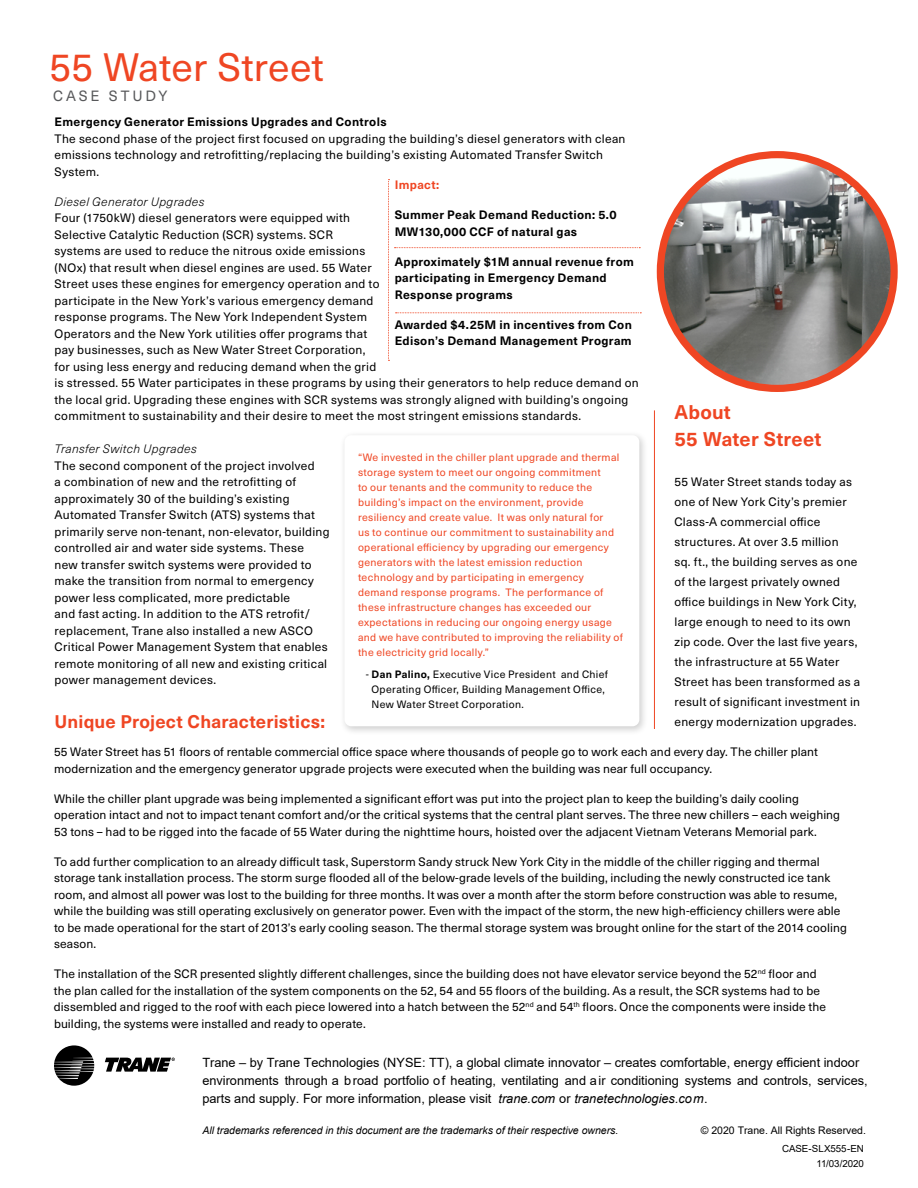
<style>
.page{position:relative;width:918px;height:1188px;background:#fff}
.page>*{position:absolute;margin:0;border:0;box-sizing:border-box;transform-origin:0 0}
.t1{font:39px "Neue Haas Unica W1 G";color:#ef4623}
.t2{font:700 19.5px/26.8px "Neue Haas Unica W1 G";letter-spacing:.015em;color:#ef4623}
.t3{font:700 18px "Neue Haas Unica W1 G";letter-spacing:.01em;color:#ef4623}
.t4{font:14.55px "Neue Haas Unica W1 G";letter-spacing:.195em;color:#58595b}
.t5{font:12.75px/18px "Arial";color:#000}
.t6{font:12px/16.5px "Neue Haas Unica W1 G";letter-spacing:.02em;color:#000}
.t7{font:700 12px/16.5px "Neue Haas Unica W1 G";letter-spacing:.03em;color:#000}
.t8{font:italic 300 12px "Neue Haas Unica W1 G";letter-spacing:.025em;color:#000}
.t9{font:700 12px "Neue Haas Unica W1 G";letter-spacing:.025em;color:#ef4623}
.t10{font:10.5px/15px "Neue Haas Unica W1 G";letter-spacing:.03em;color:#ef4623}
.t11{font:10.5px/15px "Neue Haas Unica W1 G";letter-spacing:.03em;color:#000}
.t12{font:italic 10.5px "Arial";color:#000}
.t13{font:10.5px "Arial";color:#000}
.t14{font:9.75px/15px "Arial";letter-spacing:-.005em;color:#000;text-align:right}
.s1{font-weight:700}
.s2{font-style:italic}
</style>
<div class="page">
<hr style="left:654px;top:410px;width:1px;height:319px;background:#ef4623">
<img style="left:660px;top:155px;width:234px;height:233px;border-radius:117px">
<div style="left:657px;top:151px;width:241px;height:241px;border:7px solid #ef4623;border-radius:50%"></div>
<svg style="left:54px;top:1045px;width:40px;height:41px"></svg>
<svg style="left:105px;top:1058px;width:70px;height:14px"></svg>
<svg style="left:388px;top:179px;width:253px;height:182px"></svg>
<div style="left:340px;top:431px;width:309px;height:305px;background:#000;opacity:.2"></div>
<div style="left:345px;top:435px;width:294px;height:291px;background:#fff;border-radius:7px"></div>
<h1 class="t1" style="left:50px;top:38px;width:276px">55 Water Street</h1>
<p class="t4" style="left:53px;top:86px;width:116px">CASE STUDY</p>
<p class="t7" style="left:55px;top:113px;width:334px">Emergency Generator Emissions Upgrades and Controls</p>
<p class="t6" style="left:55px;top:130px;width:573px">The second phase of the project first focused on upgrading the building’s diesel generators with clean emissions technology and retrofitting/replacing the building’s existing Automated Transfer Switch<br>System.</p>
<p class="t8" style="left:55px;top:193px;width:151px">Diesel Generator Upgrades</p>
<p class="t6" style="left:55px;top:209px;width:586px">Four (1750kW) diesel generators were equipped with<br>Selective Catalytic Reduction (SCR) systems. SCR<br>systems are used to reduce the nitrous oxide emissions<br>(NOx) that result when diesel engines are used. 55 Water<br>Street uses these engines for emergency operation and to<br>participate in the New York’s various emergency demand<br>response programs. The New York Independent System<br>Operators and the New York utilities offer programs that<br>pay businesses, such as New Water Street Corporation,<br>for using less energy and reducing demand when the grid<br>is stressed. 55 Water participates in these programs by using their generators to help reduce demand on the local grid. Upgrading these engines with SCR systems was strongly aligned with building’s ongoing commitment to sustainability and their desire to meet the most stringent emissions standards.</p>
<p class="t8" style="left:55px;top:440px;width:144px">Transfer Switch Upgrades</p>
<p class="t6" style="left:55px;top:457px;width:277px">The second component of the project involved<br>a combination of new and the retrofitting of approximately 30 of the building’s existing Automated Transfer Switch (ATS) systems that primarily serve non-tenant, non-elevator, building controlled air and water side systems. These new transfer switch systems were provided to make the transition from normal to emergency power less complicated, more predictable<br>and fast acting. In addition to the ATS retrofit/ replacement, Trane also installed a new ASCO Critical Power Management System that enables remote monitoring of all new and existing critical power management devices.</p>
<h3 class="t3" style="left:55px;top:708px;width:272px">Unique Project Characteristics:</h3>
<p class="t6" style="left:54px;top:743px;width:766px">55 Water Street has 51 floors of rentable commercial office space where thousands of people go to work each and every day. The chiller plant modernization and the emergency generator upgrade projects were executed when the building was near full occupancy.</p>
<p class="t6" style="left:54px;top:790px;width:788px">While the chiller plant upgrade was being implemented a significant effort was put into the project plan to keep the building’s daily cooling operation intact and not to impact tenant comfort and/or the critical systems that the central plant serves. The three new chillers – each weighing<br>53 tons – had to be rigged into the facade of 55 Water during the nighttime hours, hoisted over the adjacent Vietnam Veterans Memorial park.</p>
<p class="t6" style="left:54px;top:853px;width:794px">To add further complication to an already difficult task, Superstorm Sandy struck New York City in the middle of the chiller rigging and thermal storage tank installation process. The storm surge flooded all of the below-grade levels of the building, including the newly constructed ice tank room, and almost all power was lost to the building for three months. It was over a month after the storm before construction was able to resume, while the building was still operating exclusively on generator power. Even with the impact of the storm, the new high-efficiency chillers were able to be made operational for the start of 2013’s early cooling season. The thermal storage system was brought online for the start of the 2014 cooling season.</p>
<p class="t6" style="left:54px;top:965px;width:774px">The installation of the SCR presented slightly different challenges, since the building does not have elevator service beyond the 52<sup>nd</sup> floor and the plan called for the installation of the system components on the 52, 54 and 55 floors of the building. As a result, the SCR systems had to be dissembled and rigged to the roof with each piece lowered into a hatch between the 52<sup>nd</sup> and 54<sup>th</sup> floors. Once the components were inside the building, the systems were installed and ready to operate.</p>
<p class="t9" style="left:395px;top:176px;width:46px">Impact:</p>
<p class="t7" style="left:395px;top:206px;width:223px">Summer Peak Demand Reduction: 5.0<br>MW130,000 CCF of natural gas</p>
<p class="t7" style="left:395px;top:253px;width:241px">Approximately $1M annual revenue from participating in Emergency Demand<br>Response programs</p>
<p class="t7" style="left:395px;top:316px;width:239px">Awarded $4.25M in incentives from Con<br>Edison’s Demand Management Program</p>
<h2 class="t2" style="left:674px;top:398px;width:148px">About<br>55 Water Street</h2>
<p class="t6" style="left:674px;top:471px;width:187px;line-height:20px">55 Water Street stands today as one of New York City’s premier<br>Class-A commercial office structures. At over 3.5 million<br>sq. ft., the building serves as one of the largest privately owned office buildings in New York City, large enough to need to its own zip code. Over the last five years, the infrastructure at 55 Water<br>Street has been transformed as a result of significant investment in energy modernization upgrades.</p>
<p class="t10" style="left:358px;top:450px;width:266px">“We invested in the chiller plant upgrade and thermal storage system to meet our ongoing commitment<br>to our tenants and the community to reduce the building’s impact on the environment, provide resiliency and create value. It was only natural for<br>us to continue our commitment to sustainability and operational efficiency by upgrading our emergency generators with the latest emission reduction technology and by participating in emergency demand response programs. The performance of these infrastructure changes has exceeded our expectations in reducing our ongoing energy usage and we have contributed to improving the reliability of the electricity grid locally.”</p>
<p class="t11" style="left:372px;top:666px;width:238px;text-indent:-6px">- <span class="s1">Dan Palino,</span> Executive Vice President and Chief<br>Operating Officer, Building Management Office,<br>New Water Street Corporation.</p>
<p class="t5" style="left:202px;top:1054px;width:667px">Trane – by Trane Technologies (NYSE: TT), a global climate innovator – creates comfortable, energy efficient indoor environments through a broad portfolio of heating, ventilating and air conditioning systems and controls, services, parts and supply. For more information, please visit <span class="s2">trane.com</span> or <span class="s2">tranetechnologies.com</span>.</p>
<p class="t12" style="left:202px;top:1123px;width:418px">All trademarks referenced in this document are the trademarks of their respective owners.</p>
<p class="t13" style="left:701px;top:1123px;width:167px">© 2020 Trane. All Rights Reserved.</p>
<p class="t14" style="left:782px;top:1141px;width:83px">CASE-SLX555-EN<br>11/03/2020</p>
</div>
